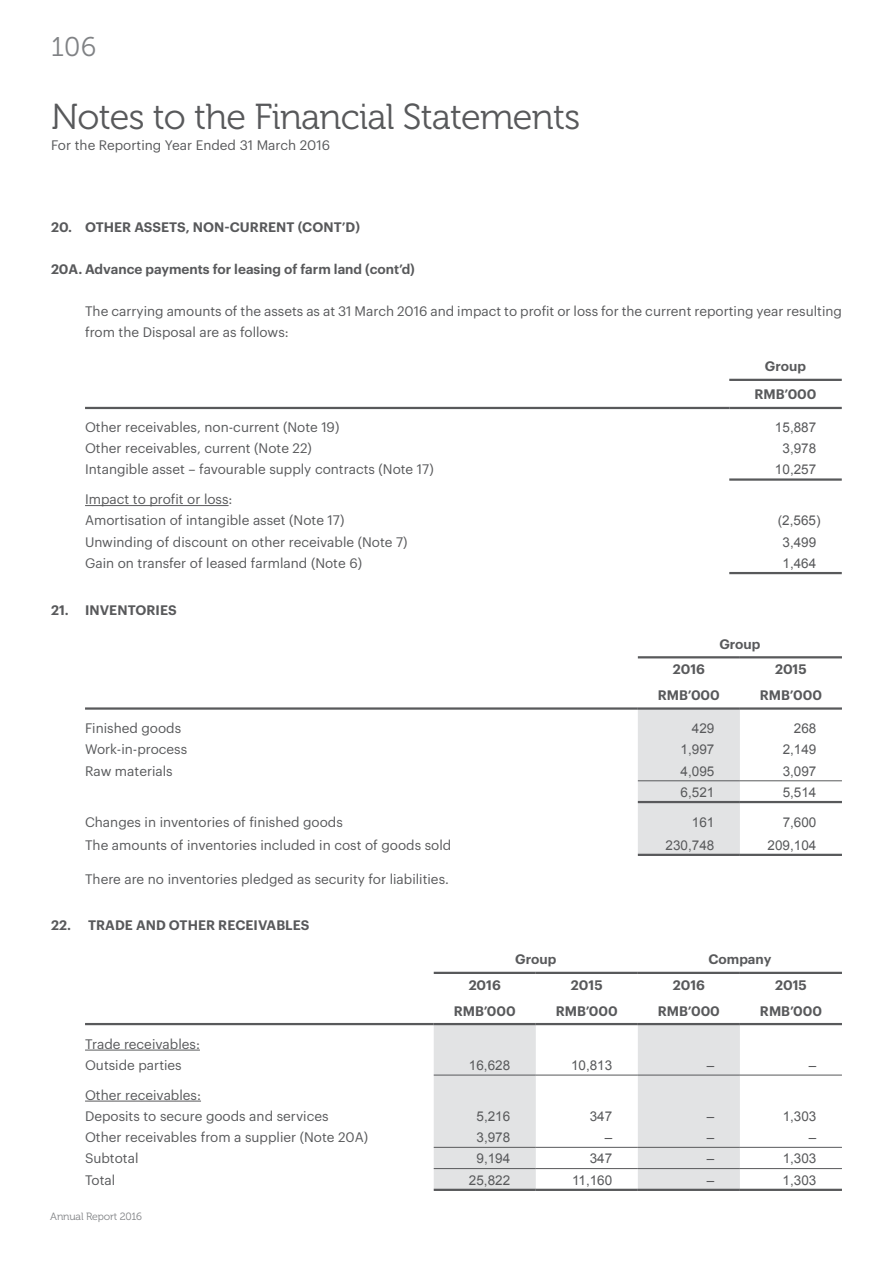
<style>
.page{position:relative;width:893px;height:1263px;background:#fff}
.page>*{position:absolute;margin:0;border:0;box-sizing:border-box;transform-origin:0 0}
.t1{font:36px "Museo 300";letter-spacing:-.02em;color:#58595b}
.t2{font:27px "Museo 300";color:#808285}
.t3{font:13.5px/21.3px "Graphik";color:#58595b}
.t4{font:600 13.5px/28px "Graphik";color:#58595b;text-align:center}
.t5{font:13.5px "Arial";color:#58595b}
.t6{font:10.5px "Museo 300";letter-spacing:-.015em;color:#808285}
</style>
<div class="page">
<hr style="left:729px;top:478px;width:113px;height:3px;background:#58595b">
<hr style="left:729px;top:572px;width:113px;height:2px;background:#58595b">
<hr style="left:85px;top:407px;width:644px;height:2px;background:#58595b">
<hr style="left:729px;top:407px;width:113px;height:2px;background:#58595b">
<hr style="left:729px;top:379px;width:113px;height:2px;background:#58595b">
<hr style="left:85px;top:505px;width:144px;height:1px;background:#58595b">
<div style="left:638px;top:710px;width:102px;height:144px;background:#e2e3e4"></div>
<hr style="left:638px;top:656px;width:102px;height:2px;background:#58595b">
<hr style="left:740px;top:656px;width:102px;height:2px;background:#58595b">
<hr style="left:85px;top:707px;width:553px;height:3px;background:#58595b">
<hr style="left:638px;top:707px;width:102px;height:3px;background:#58595b">
<hr style="left:740px;top:707px;width:102px;height:3px;background:#58595b">
<hr style="left:638px;top:801px;width:102px;height:2px;background:#58595b">
<hr style="left:740px;top:801px;width:102px;height:2px;background:#58595b">
<hr style="left:638px;top:780px;width:102px;height:1px;background:#58595b">
<hr style="left:740px;top:780px;width:102px;height:1px;background:#58595b">
<hr style="left:638px;top:854px;width:102px;height:2px;background:#58595b">
<hr style="left:740px;top:854px;width:102px;height:2px;background:#58595b">
<svg style="left:434px;top:1025px;width:306px;height:164px;fill:#e2e3e4"></svg>
<hr style="left:434px;top:972px;width:102px;height:2px;background:#58595b">
<hr style="left:536px;top:972px;width:102px;height:2px;background:#58595b">
<hr style="left:638px;top:972px;width:102px;height:2px;background:#58595b">
<hr style="left:740px;top:972px;width:102px;height:2px;background:#58595b">
<hr style="left:85px;top:1023px;width:349px;height:2px;background:#58595b">
<hr style="left:434px;top:1023px;width:102px;height:2px;background:#58595b">
<hr style="left:536px;top:1023px;width:102px;height:2px;background:#58595b">
<hr style="left:638px;top:1023px;width:102px;height:2px;background:#58595b">
<hr style="left:740px;top:1023px;width:102px;height:2px;background:#58595b">
<hr style="left:434px;top:1075px;width:102px;height:1px;background:#58595b">
<hr style="left:536px;top:1075px;width:102px;height:1px;background:#58595b">
<hr style="left:638px;top:1075px;width:102px;height:1px;background:#58595b">
<hr style="left:740px;top:1075px;width:102px;height:1px;background:#58595b">
<hr style="left:434px;top:1147px;width:102px;height:1px;background:#58595b">
<hr style="left:536px;top:1147px;width:102px;height:1px;background:#58595b">
<hr style="left:638px;top:1147px;width:102px;height:1px;background:#58595b">
<hr style="left:740px;top:1147px;width:102px;height:1px;background:#58595b">
<hr style="left:434px;top:1168px;width:102px;height:1px;background:#58595b">
<hr style="left:536px;top:1168px;width:102px;height:1px;background:#58595b">
<hr style="left:638px;top:1168px;width:102px;height:1px;background:#58595b">
<hr style="left:740px;top:1168px;width:102px;height:1px;background:#58595b">
<hr style="left:434px;top:1189px;width:102px;height:2px;background:#58595b">
<hr style="left:536px;top:1189px;width:102px;height:2px;background:#58595b">
<hr style="left:638px;top:1189px;width:102px;height:2px;background:#58595b">
<hr style="left:740px;top:1189px;width:102px;height:2px;background:#58595b">
<hr style="left:85px;top:1050px;width:115px;height:1px;background:#58595b">
<hr style="left:85px;top:1101px;width:116px;height:1px;background:#58595b">
<h2 class="t2" style="left:51px;top:32px;width:47px">106</h2>
<h1 class="t1" style="left:51px;top:97px;width:531px">Notes to the Financial Statements</h1>
<p class="t3" style="left:51px;top:133px;width:281px">For the Reporting Year Ended 31 March 2016</p>
<p class="t4" style="left:51px;top:212px;width:311px">20. OTHER ASSETS, NON-CURRENT (CONT’D)</p>
<p class="t4" style="left:51px;top:254px;width:365px">20A. Advance payments for leasing of farm land (cont’d)</p>
<p class="t3" style="left:85px;top:300px;width:758px">The carrying amounts of the assets as at 31 March 2016 and impact to profit or loss for the current reporting year resulting from the Disposal are as follows:</p>
<p class="t4" style="left:754px;top:351px;width:64px">Group<br>RMB’000</p>
<p class="t3" style="left:85px;top:415px;width:256px">Other receivables, non-current (Note 19)</p>
<p class="t5" style="left:775px;top:418px;width:43px">15,887</p>
<p class="t3" style="left:85px;top:436px;width:228px">Other receivables, current (Note 22)</p>
<p class="t5" style="left:782px;top:440px;width:35px">3,978</p>
<p class="t3" style="left:85px;top:458px;width:350px">Intangible asset – favourable supply contracts (Note 17)</p>
<p class="t5" style="left:775px;top:461px;width:43px">10,257</p>
<p class="t3" style="left:85px;top:487px;width:261px">Impact to profit or loss:<br>Amortisation of intangible asset (Note 17)</p>
<p class="t5" style="left:778px;top:512px;width:44px">(2,565)</p>
<p class="t3" style="left:85px;top:530px;width:324px">Unwinding of discount on other receivable (Note 7)</p>
<p class="t5" style="left:782px;top:533px;width:35px">3,499</p>
<p class="t3" style="left:85px;top:551px;width:278px">Gain on transfer of leased farmland (Note 6)</p>
<p class="t5" style="left:782px;top:554px;width:35px">1,464</p>
<p class="t4" style="left:51px;top:595px;width:127px">21. INVENTORIES</p>
<p class="t4" style="left:719px;top:629px;width:43px">Group</p>
<p class="t4" style="left:673px;top:654px;width:34px">2016</p>
<p class="t4" style="left:775px;top:654px;width:33px">2015</p>
<p class="t4" style="left:658px;top:680px;width:64px">RMB’000</p>
<p class="t4" style="left:760px;top:680px;width:64px">RMB’000</p>
<p class="t3" style="left:85px;top:716px;width:98px">Finished goods</p>
<p class="t5" style="left:692px;top:720px;width:24px">429</p>
<p class="t5" style="left:794px;top:720px;width:24px">268</p>
<p class="t3" style="left:85px;top:738px;width:104px">Work-in-process</p>
<p class="t5" style="left:681px;top:741px;width:35px">1,997</p>
<p class="t5" style="left:783px;top:741px;width:35px">2,149</p>
<p class="t3" style="left:85px;top:759px;width:89px">Raw materials</p>
<p class="t5" style="left:681px;top:762px;width:35px">4,095</p>
<p class="t5" style="left:783px;top:762px;width:35px">3,097</p>
<p class="t5" style="left:681px;top:783px;width:35px">6,521</p>
<p class="t5" style="left:783px;top:783px;width:35px">5,514</p>
<p class="t3" style="left:85px;top:810px;width:259px">Changes in inventories of finished goods</p>
<p class="t5" style="left:692px;top:813px;width:24px">161</p>
<p class="t5" style="left:783px;top:813px;width:35px">7,600</p>
<p class="t3" style="left:85px;top:833px;width:368px">The amounts of inventories included in cost of goods sold</p>
<p class="t5" style="left:666px;top:836px;width:50px">230,748</p>
<p class="t5" style="left:768px;top:836px;width:50px">209,104</p>
<p class="t3" style="left:85px;top:867px;width:365px">There are no inventories pledged as security for liabilities.</p>
<p class="t4" style="left:51px;top:910px;width:260px">22. TRADE AND OTHER RECEIVABLES</p>
<p class="t4" style="left:515px;top:944px;width:43px">Group</p>
<p class="t4" style="left:708px;top:944px;width:64px">Company</p>
<p class="t4" style="left:469px;top:970px;width:34px">2016</p>
<p class="t4" style="left:571px;top:970px;width:33px">2015</p>
<p class="t4" style="left:673px;top:970px;width:34px">2016</p>
<p class="t4" style="left:775px;top:970px;width:33px">2015</p>
<p class="t4" style="left:454px;top:995px;width:64px">RMB’000</p>
<p class="t4" style="left:556px;top:995px;width:64px">RMB’000</p>
<p class="t4" style="left:658px;top:995px;width:64px">RMB’000</p>
<p class="t4" style="left:760px;top:995px;width:64px">RMB’000</p>
<p class="t3" style="left:85px;top:1032px;width:116px">Trade receivables:<br>Outside parties</p>
<p class="t5" style="left:469px;top:1056px;width:43px">16,628</p>
<p class="t5" style="left:571px;top:1056px;width:43px">10,813</p>
<p class="t5" style="left:707px;top:1056px;width:9px">–</p>
<p class="t5" style="left:809px;top:1056px;width:9px">–</p>
<p class="t3" style="left:85px;top:1083px;width:245px">Other receivables:<br>Deposits to secure goods and services</p>
<p class="t5" style="left:476px;top:1107px;width:35px">5,216</p>
<p class="t5" style="left:590px;top:1107px;width:24px">347</p>
<p class="t5" style="left:707px;top:1107px;width:9px">–</p>
<p class="t5" style="left:783px;top:1107px;width:35px">1,303</p>
<p class="t3" style="left:85px;top:1125px;width:285px">Other receivables from a supplier (Note 20A)</p>
<p class="t5" style="left:476px;top:1129px;width:35px">3,978</p>
<p class="t5" style="left:605px;top:1129px;width:9px">–</p>
<p class="t5" style="left:707px;top:1129px;width:9px">–</p>
<p class="t5" style="left:809px;top:1129px;width:9px">–</p>
<p class="t3" style="left:85px;top:1147px;width:55px">Subtotal</p>
<p class="t5" style="left:476px;top:1150px;width:35px">9,194</p>
<p class="t5" style="left:590px;top:1150px;width:24px">347</p>
<p class="t5" style="left:707px;top:1150px;width:9px">–</p>
<p class="t5" style="left:783px;top:1150px;width:35px">1,303</p>
<p class="t3" style="left:85px;top:1168px;width:32px">Total</p>
<p class="t5" style="left:469px;top:1171px;width:43px">25,822</p>
<p class="t5" style="left:572px;top:1171px;width:42px">11,160</p>
<p class="t5" style="left:707px;top:1171px;width:9px">–</p>
<p class="t5" style="left:783px;top:1171px;width:35px">1,303</p>
<p class="t6" style="left:50px;top:1210px;width:93px">Annual Report 2016</p>
</div>
